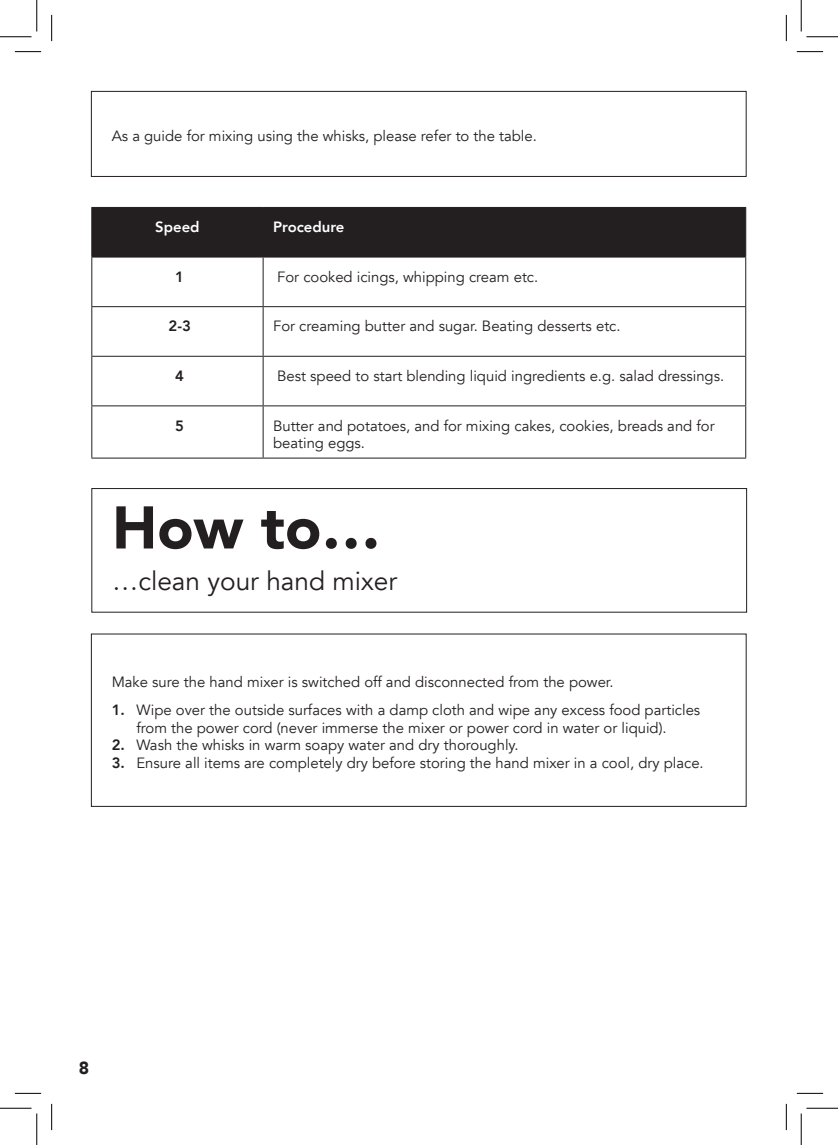
<style>
.page{position:relative;width:838px;height:1145px;background:#fff}
.page>*{position:absolute;margin:0;border:0;box-sizing:border-box;transform-origin:0 0}
.t1{font:900 59.5px "Avenir";color:#231f20}
.t2{font:26.25px "Avenir";color:#231f20}
.t3{font:900 17.5px "Avenir";color:#231f20}
.t4{font:14.88px/17.8px "Avenir";color:#231f20;text-align:center}
.t5{font:800 14.88px "Avenir";color:#fff}
.t6{font:800 14.88px "Avenir";color:#231f20}
.s1{font-weight:800}
</style>
<div class="page">
<div style="left:91px;top:488px;width:656px;height:125px;border:1px solid #231f20"></div>
<div style="left:91px;top:634px;width:655px;height:173px;border:1px solid #231f20"></div>
<div style="left:91px;top:91px;width:655px;height:86px;border:1px solid #231f20"></div>
<div style="left:92px;top:208px;width:653px;height:49px;background:#231f20"></div>
<hr style="left:91px;top:207px;width:172px;height:1px;background:#231f20">
<hr style="left:91px;top:208px;width:1px;height:49px;background:#231f20">
<hr style="left:263px;top:207px;width:483px;height:1px;background:#231f20">
<hr style="left:263px;top:208px;width:1px;height:49px;background:#231f20">
<hr style="left:745px;top:208px;width:1px;height:49px;background:#231f20">
<hr style="left:91px;top:257px;width:172px;height:1px;background:#231f20">
<hr style="left:91px;top:257px;width:1px;height:49px;background:#231f20">
<hr style="left:263px;top:257px;width:483px;height:1px;background:#231f20">
<hr style="left:263px;top:257px;width:1px;height:49px;background:#231f20">
<hr style="left:745px;top:257px;width:1px;height:49px;background:#231f20">
<hr style="left:91px;top:306px;width:172px;height:1px;background:#231f20">
<hr style="left:91px;top:307px;width:1px;height:49px;background:#231f20">
<hr style="left:263px;top:306px;width:483px;height:1px;background:#231f20">
<hr style="left:263px;top:307px;width:1px;height:49px;background:#231f20">
<hr style="left:745px;top:307px;width:1px;height:49px;background:#231f20">
<hr style="left:91px;top:356px;width:172px;height:1px;background:#231f20">
<hr style="left:91px;top:357px;width:1px;height:48px;background:#231f20">
<hr style="left:263px;top:356px;width:483px;height:1px;background:#231f20">
<hr style="left:263px;top:357px;width:1px;height:48px;background:#231f20">
<hr style="left:745px;top:357px;width:1px;height:48px;background:#231f20">
<hr style="left:91px;top:405px;width:172px;height:1px;background:#231f20">
<hr style="left:91px;top:406px;width:1px;height:52px;background:#231f20">
<hr style="left:263px;top:405px;width:483px;height:1px;background:#231f20">
<hr style="left:263px;top:406px;width:1px;height:52px;background:#231f20">
<hr style="left:745px;top:406px;width:1px;height:52px;background:#231f20">
<hr style="left:91px;top:458px;width:172px;height:1px;background:#231f20">
<hr style="left:263px;top:458px;width:483px;height:1px;background:#231f20">
<svg style="left:15px;top:51px;width:26px;height:1px"></svg>
<svg style="left:796px;top:51px;width:27px;height:1px"></svg>
<svg style="left:15px;top:1093px;width:26px;height:1px"></svg>
<svg style="left:796px;top:1093px;width:27px;height:1px"></svg>
<svg style="left:51px;top:15px;width:1px;height:26px"></svg>
<svg style="left:51px;top:1104px;width:1px;height:26px"></svg>
<svg style="left:786px;top:15px;width:1px;height:26px"></svg>
<svg style="left:786px;top:1104px;width:1px;height:26px"></svg>
<hr style="left:0;top:36px;width:32px;height:1px;background:#000">
<hr style="left:806px;top:36px;width:31px;height:1px;background:#000">
<hr style="left:0;top:1108px;width:32px;height:1px;background:#000">
<hr style="left:806px;top:1108px;width:31px;height:1px;background:#000">
<hr style="left:36px;top:0;width:1px;height:31px;background:#000">
<hr style="left:36px;top:1113px;width:1px;height:32px;background:#000">
<hr style="left:800px;top:0;width:1px;height:31px;background:#000">
<hr style="left:800px;top:1113px;width:1px;height:32px;background:#000">
<p class="t4" style="left:112px;top:128px;width:427px">As a guide for mixing using the whisks, please refer to the table.</p>
<p class="t5" style="left:155px;top:216px;width:46px">Speed</p>
<p class="t5" style="left:273px;top:216px;width:73px">Procedure</p>
<p class="t6" style="left:175px;top:265px;width:10px">1</p>
<p class="t4" style="left:277px;top:268px;width:262px">For cooked icings, whipping cream etc.</p>
<p class="t6" style="left:168px;top:315px;width:24px">2-3</p>
<p class="t4" style="left:273px;top:318px;width:349px">For creaming butter and sugar. Beating desserts etc.</p>
<p class="t6" style="left:175px;top:364px;width:10px">4</p>
<p class="t4" style="left:277px;top:367px;width:448px">Best speed to start blending liquid ingredients e.g. salad dressings.</p>
<p class="t6" style="left:175px;top:414px;width:10px">5</p>
<p class="t4" style="left:273px;top:417px;width:443px;text-align:left">Butter and potatoes, and for mixing cakes, cookies, breads and for beating eggs.</p>
<h1 class="t1" style="left:112px;top:477px;width:270px">How to…</h1>
<h2 class="t2" style="left:112px;top:565px;width:286px">…clean your hand mixer</h2>
<p class="t4" style="left:112px;top:673px;width:503px">Make sure the hand mixer is switched off and disconnected from the power.</p>
<p class="t4" style="left:112px;top:701px;width:590px"><span class="s1">1.</span> Wipe over the outside surfaces with a damp cloth and wipe any excess food particles from the power cord (never immerse the mixer or power cord in water or liquid).</p>
<p class="t4" style="left:112px;top:737px;width:408px"><span class="s1">2.</span> Wash the whisks in warm soapy water and dry thoroughly.</p>
<p class="t4" style="left:112px;top:755px;width:593px"><span class="s1">3.</span> Ensure all items are completely dry before storing the hand mixer in a cool, dry place.</p>
<p class="t3" style="left:79px;top:1053px;width:12px">8</p>
</div>
